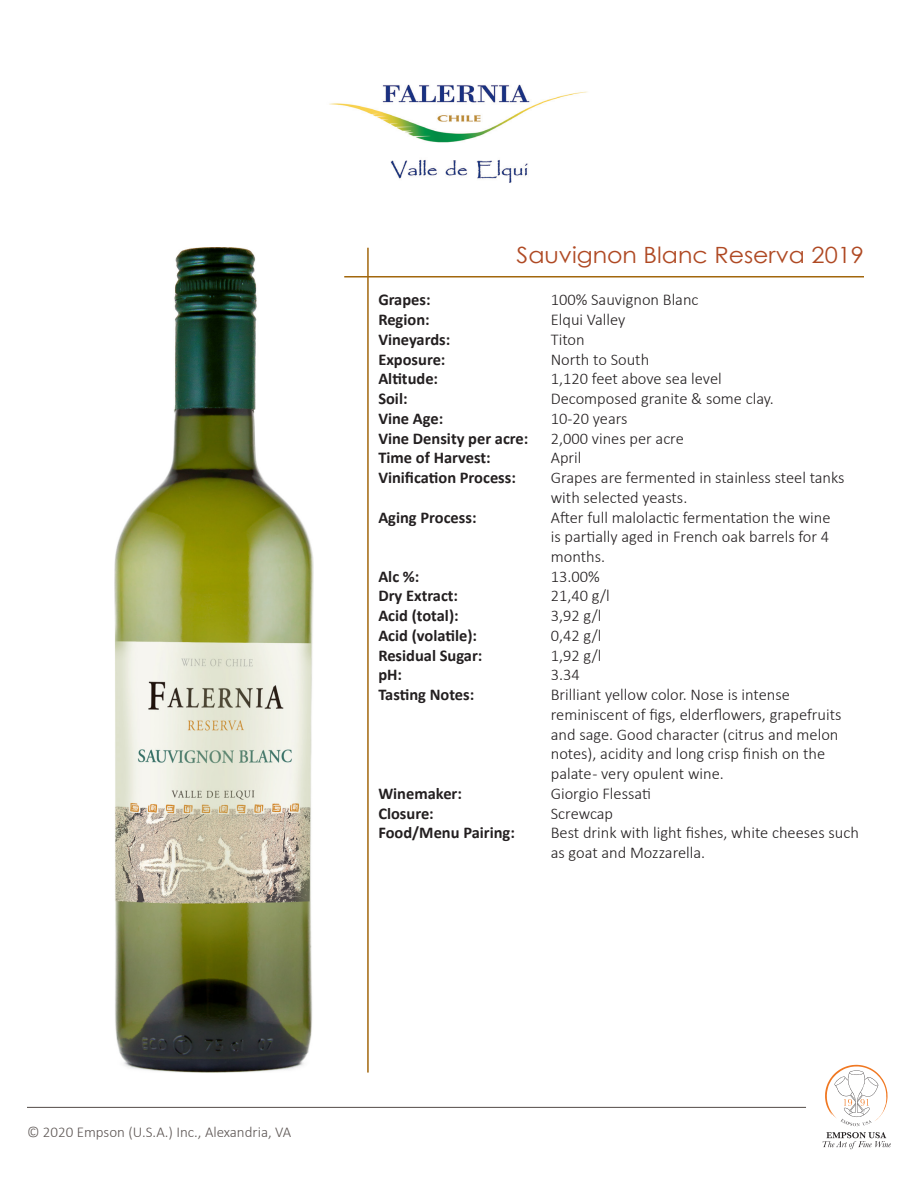
<style>
.page{position:relative;width:918px;height:1188px;background:#fff}
.page>*{position:absolute;margin:0;border:0;box-sizing:border-box;transform-origin:0 0}
.t1{font:22.35px "Century Gothic";color:#af4923;scale:1.06 1}
._1_-_Wines_info{font:300 16.5px/19.8px "Calibri";color:#231f20}
._1_-_Wines_info-2{font:700 16.5px "Calibri";color:#231f20}
.t2{font:300 15px "Calibri";color:#5d5654}
</style>
<div class="page">
<hr style="left:344px;top:276px;width:520px;height:2px;background:#a2670d">
<hr style="left:367px;top:248px;width:2px;height:825px;background:#a2670d">
<svg style="left:823px;top:1132px;width:68px;height:17px"></svg>
<svg style="left:825px;top:1065px;width:63px;height:61px"></svg>
<hr style="left:27px;top:1107px;width:779px;height:1px;background:#524a47">
<img style="left:329px;top:84px;width:259px;height:99px">
<img style="left:115px;top:248px;width:199px;height:825px">
<p class="t1" style="left:517px;top:240px;width:329px">Sauvignon Blanc Reserva 2019</p>
<p class="_1_-_Wines_info-2" style="left:378px;top:288px;width:54px">Grapes:</p>
<p class="_1_-_Wines_info-2" style="left:378px;top:308px;width:53px">Region:</p>
<p class="_1_-_Wines_info-2" style="left:378px;top:328px;width:73px">Vineyards:</p>
<p class="_1_-_Wines_info-2" style="left:378px;top:347px;width:69px">Exposure:</p>
<p class="_1_-_Wines_info-2" style="left:378px;top:367px;width:61px">Altitude:</p>
<p class="_1_-_Wines_info-2" style="left:378px;top:387px;width:31px">Soil:</p>
<p class="_1_-_Wines_info-2" style="left:378px;top:407px;width:66px">Vine Age:</p>
<p class="_1_-_Wines_info-2" style="left:378px;top:426px;width:152px">Vine Density per acre:</p>
<p class="_1_-_Wines_info-2" style="left:378px;top:446px;width:114px">Time of Harvest:</p>
<p class="_1_-_Wines_info-2" style="left:378px;top:466px;width:139px">Vinification Process:</p>
<p class="_1_-_Wines_info-2" style="left:378px;top:505px;width:100px">Aging Process:</p>
<p class="_1_-_Wines_info-2" style="left:378px;top:565px;width:43px">Alc %:</p>
<p class="_1_-_Wines_info-2" style="left:378px;top:584px;width:81px">Dry Extract:</p>
<p class="_1_-_Wines_info-2" style="left:378px;top:604px;width:82px">Acid (total):</p>
<p class="_1_-_Wines_info-2" style="left:378px;top:624px;width:100px">Acid (volatile):</p>
<p class="_1_-_Wines_info-2" style="left:378px;top:644px;width:106px">Residual Sugar:</p>
<p class="_1_-_Wines_info-2" style="left:378px;top:663px;width:25px">pH:</p>
<p class="_1_-_Wines_info-2" style="left:378px;top:683px;width:97px">Tasting Notes:</p>
<p class="_1_-_Wines_info-2" style="left:378px;top:782px;width:85px">Winemaker:</p>
<p class="_1_-_Wines_info-2" style="left:378px;top:801px;width:57px">Closure:</p>
<p class="_1_-_Wines_info-2" style="left:378px;top:821px;width:138px">Food/Menu Pairing:</p>
<p class="_1_-_Wines_info" style="left:551px;top:290px;width:149px">100% Sauvignon Blanc</p>
<p class="_1_-_Wines_info" style="left:551px;top:310px;width:76px">Elqui Valley</p>
<p class="_1_-_Wines_info" style="left:551px;top:329px;width:35px">Titon</p>
<p class="_1_-_Wines_info" style="left:551px;top:349px;width:100px">North to South</p>
<p class="_1_-_Wines_info" style="left:551px;top:369px;width:173px">1,120 feet above sea level</p>
<p class="_1_-_Wines_info" style="left:551px;top:389px;width:225px">Decomposed granite &amp; some clay.</p>
<p class="_1_-_Wines_info" style="left:551px;top:408px;width:78px">10-20 years</p>
<p class="_1_-_Wines_info" style="left:551px;top:428px;width:135px">2,000 vines per acre</p>
<p class="_1_-_Wines_info" style="left:551px;top:448px;width:32px">April</p>
<p class="_1_-_Wines_info" style="left:551px;top:468px;width:295px">Grapes are fermented in stainless steel tanks with selected yeasts.</p>
<p class="_1_-_Wines_info" style="left:551px;top:507px;width:281px;text-align:justify">After full malolactic fermentation the wine is partially aged in French oak barrels for 4 months.</p>
<p class="_1_-_Wines_info" style="left:551px;top:566px;width:51px">13.00%</p>
<p class="_1_-_Wines_info" style="left:551px;top:586px;width:61px">21,40 g/l</p>
<p class="_1_-_Wines_info" style="left:551px;top:606px;width:52px">3,92 g/l</p>
<p class="_1_-_Wines_info" style="left:551px;top:625px;width:52px">0,42 g/l</p>
<p class="_1_-_Wines_info" style="left:551px;top:645px;width:52px">1,92 g/l</p>
<p class="_1_-_Wines_info" style="left:551px;top:665px;width:31px">3.34</p>
<p class="_1_-_Wines_info" style="left:551px;top:685px;width:292px">Brilliant yellow color. Nose is intense reminiscent of figs, elderflowers, grapefruits and sage. Good character (citrus and melon notes), acidity and long crisp finish on the palate - very opulent wine.</p>
<p class="_1_-_Wines_info" style="left:551px;top:783px;width:102px">Giorgio Flessati</p>
<p class="_1_-_Wines_info" style="left:551px;top:803px;width:64px">Screwcap</p>
<p class="_1_-_Wines_info" style="left:551px;top:823px;width:310px">Best drink with light fishes, white cheeses such as goat and Mozzarella.</p>
<p class="t2" style="left:27px;top:1122px;width:266px">© 2020 Empson (U.S.A.) Inc., Alexandria, VA</p>
</div>
